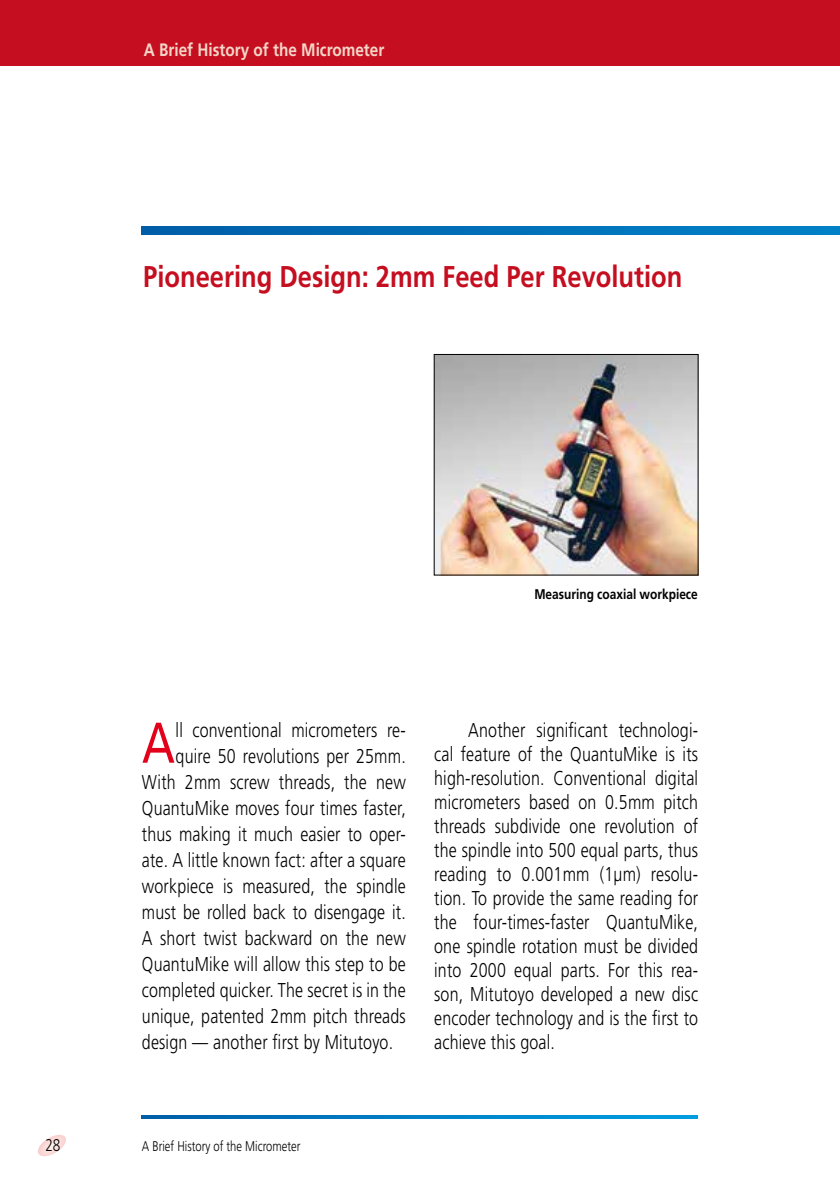
<style>
.page{position:relative;width:840px;height:1191px;background:#fff}
.page>*{position:absolute;margin:0;border:0;box-sizing:border-box;transform-origin:0 0}
.t1{font:57.2px "Mitutoyo Frutiger";color:#e2001a}
.t2{font:700 30px "Mitutoyo Frutiger";color:#c50e1f}
.t3{font:300 20px/24px "Mitutoyo Frutiger";letter-spacing:.01em;color:#000;text-align:justify}
.t4{font:700 18px "Mitutoyo Frutiger";color:#f4d6c8}
.t5{font:300 17px "Mitutoyo Frutiger";color:#000}
.t6{font:300 14px "Mitutoyo Frutiger";color:#000}
.t7{font:700 14px "Mitutoyo Frutiger";color:#000}
</style>
<div class="page">
<svg style="left:38px;top:1135px;width:28px;height:21px"></svg>
<svg style="left:142px;top:227px;width:697px;height:7px;background:#006fb7"></svg>
<div style="left:0;top:0;width:839px;height:66px;background:#c50e1f"></div>
<svg style="left:142px;top:1115px;width:554px;height:3px;background:#007fc5"></svg>
<img style="left:435px;top:356px;width:261px;height:217px">
<div style="left:433px;top:354px;width:265px;height:221px;border:1px solid #000"></div>
<p class="t4" style="left:144px;top:39px;width:242px">A Brief History of the Micrometer</p>
<h2 class="t2" style="left:143px;top:259px;width:540px">Pioneering Design: 2mm Feed Per Revolution</h2>
<p class="t7" style="left:534px;top:586px;width:165px">Measuring coaxial workpiece</p>
<h1 class="t1" style="left:142px;top:708px;width:35px">A</h1>
<p class="t3" style="left:175px;top:718px;width:231px">ll conventional micrometers re-</p>
<p class="t3" style="left:175px;top:744px;width:231px">quire 50 revolutions per 25mm.</p>
<p class="t3" style="left:142px;top:770px;width:265px">With 2mm screw threads, the new</p>
<p class="t3" style="left:142px;top:796px;width:265px">QuantuMike moves four times faster,</p>
<p class="t3" style="left:142px;top:822px;width:265px">thus making it much easier to oper-</p>
<p class="t3" style="left:142px;top:848px;width:265px">ate. A little known fact: after a square</p>
<p class="t3" style="left:142px;top:874px;width:265px">workpiece is measured, the spindle</p>
<p class="t3" style="left:142px;top:900px;width:265px">must be rolled back to disengage it.</p>
<p class="t3" style="left:142px;top:926px;width:265px">A short twist backward on the new</p>
<p class="t3" style="left:142px;top:952px;width:265px">QuantuMike will allow this step to be</p>
<p class="t3" style="left:142px;top:978px;width:265px">completed quicker. The secret is in the</p>
<p class="t3" style="left:142px;top:1004px;width:265px">unique, patented 2mm pitch threads</p>
<p class="t3" style="left:142px;top:1030px;width:253px">design — another first by Mitutoyo.</p>
<p class="t3" style="left:434px;top:718px;width:265px;text-indent:34px">Another significant technologi&shy;cal feature of the QuantuMike is its high-resolution. Conventional digital micrometers based on 0.5mm pitch threads subdivide one revolution of the spindle into 500 equal parts, thus reading to 0.001mm (1µm) resolu&shy;tion. To provide the same reading for the four-times-faster QuantuMike, one spindle rotation must be divided into 2000 equal parts. For this rea&shy;son, Mitutoyo developed a new disc encoder technology and is the first to achieve this goal.</p>
<p class="t5" style="left:45px;top:1135px;width:17px">28</p>
<p class="t6" style="left:142px;top:1138px;width:160px">A Brief History of the Micrometer</p>
</div>
